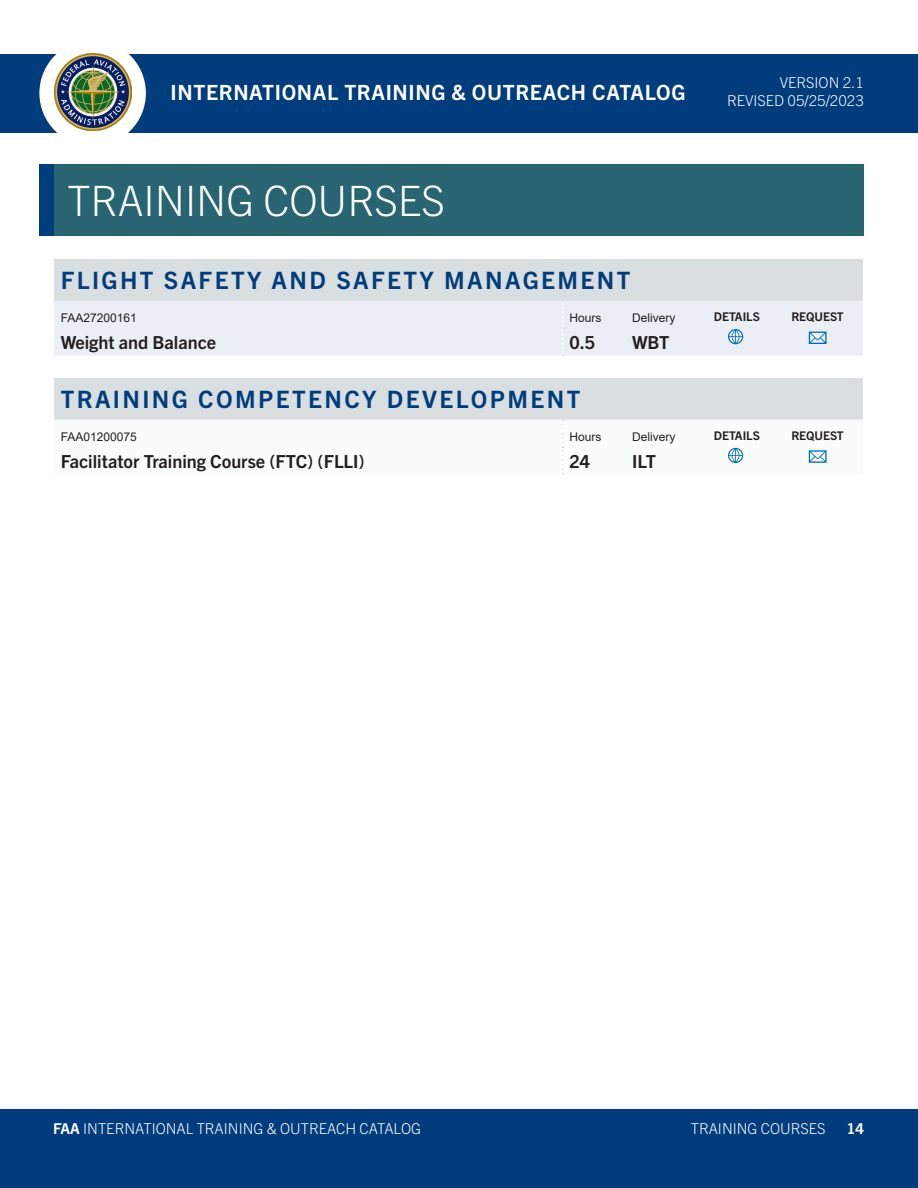
<style>
.page{position:relative;width:918px;height:1188px;background:#fff}
.page>*{position:absolute;margin:0;border:0;box-sizing:border-box;transform-origin:0 0}
.t1{font:300 42px "Trade Gothic Next LT Pro";color:#fff}
.Table_GAT_Heading{font:700 24px "Trade Gothic Next LT Pro";letter-spacing:.1em;color:#013d7d}
.t2{font:700 21px "Trade Gothic Next LT Pro";letter-spacing:.03em;color:#fff}
.Table_Course_Heading{font:700 18px "Trade Gothic Next LT Pro";color:#231f20}
.t3{font:300 15px/18px "Trade Gothic Next LT Pro";color:#fff;text-align:right}
.t4{font:700 15px "Trade Gothic Next LT Pro";color:#fff}
.Table_Course_Subhead{font:12px "Arial";color:#231f20}
.Table_Course_Buttons{font:700 12px "Trade Gothic Next LT Pro";color:#231f20}
.s1{font-weight:700}
</style>
<div class="page">
<div style="left:0;top:1110px;width:918px;height:78px;background:#013d7d"></div>
<div style="left:0;top:54px;width:918px;height:78px;background:#013d7d"></div>
<div style="left:39px;top:40px;width:107px;height:106px;background:#fff;border-radius:50%"></div>
<img style="left:54px;top:54px;width:77px;height:77px">
<div style="left:54px;top:164px;width:810px;height:72px;background:#296472"></div>
<div style="left:54px;top:378px;width:809px;height:42px;background:#d9dfe1"></div>
<svg style="left:562px;top:420px;width:2px;height:54px"></svg>
<svg style="left:728px;top:448px;width:15px;height:15px"></svg>
<svg style="left:809px;top:450px;width:18px;height:13px"></svg>
<div style="left:54px;top:259px;width:809px;height:42px;background:#d9dfe1"></div>
<div style="left:54px;top:301px;width:809px;height:55px;background:#ebeef5"></div>
<svg style="left:562px;top:301px;width:2px;height:55px"></svg>
<svg style="left:728px;top:329px;width:15px;height:15px"></svg>
<svg style="left:809px;top:332px;width:18px;height:12px"></svg>
<h3 class="t2" style="left:171px;top:78px;width:516px">INTERNATIONAL TRAINING &amp; OUTREACH CATALOG</h3>
<p class="t3" style="left:727px;top:73px;width:138px">VERSION 2.1<br>REVISED 05/25/2023</p>
<h1 class="t1" style="left:68px;top:171px;width:379px">TRAINING COURSES</h1>
<p class="Table_GAT_Heading" style="left:61px;top:264px;width:571px">FLIGHT SAFETY AND SAFETY MANAGEMENT</p>
<p class="Table_Course_Subhead" style="left:61px;top:309px;width:78px">FAA27200161</p>
<p class="Table_Course_Subhead" style="left:569px;top:309px;width:34px">Hours</p>
<p class="Table_Course_Subhead" style="left:632px;top:309px;width:45px">Delivery</p>
<p class="Table_Course_Buttons" style="left:714px;top:308px;width:48px">DETAILS</p>
<p class="Table_Course_Buttons" style="left:791px;top:308px;width:54px">REQUEST</p>
<p class="Table_Course_Heading" style="left:61px;top:330px;width:157px">Weight and Balance</p>
<p class="Table_Course_Heading" style="left:569px;top:330px;width:27px">0.5</p>
<p class="Table_Course_Heading" style="left:632px;top:330px;width:39px">WBT</p>
<p class="Table_GAT_Heading" style="left:61px;top:383px;width:521px">TRAINING COMPETENCY DEVELOPMENT</p>
<p class="Table_Course_Subhead" style="left:61px;top:428px;width:78px">FAA01200075</p>
<p class="Table_Course_Subhead" style="left:569px;top:428px;width:34px">Hours</p>
<p class="Table_Course_Subhead" style="left:632px;top:428px;width:45px">Delivery</p>
<p class="Table_Course_Buttons" style="left:714px;top:427px;width:48px">DETAILS</p>
<p class="Table_Course_Buttons" style="left:791px;top:427px;width:54px">REQUEST</p>
<p class="Table_Course_Heading" style="left:61px;top:449px;width:305px">Facilitator Training Course (FTC) (FLLI)</p>
<p class="Table_Course_Heading" style="left:569px;top:449px;width:22px">24</p>
<p class="Table_Course_Heading" style="left:632px;top:449px;width:25px">ILT</p>
<p class="t3" style="left:53px;top:1119px;width:370px"><span class="s1">FAA</span> INTERNATIONAL TRAINING &amp; OUTREACH CATALOG</p>
<p class="t3" style="left:691px;top:1118px;width:136px">TRAI NI NG COURSES</p>
<p class="t4" style="left:847px;top:1118px;width:19px">14</p>
</div>
